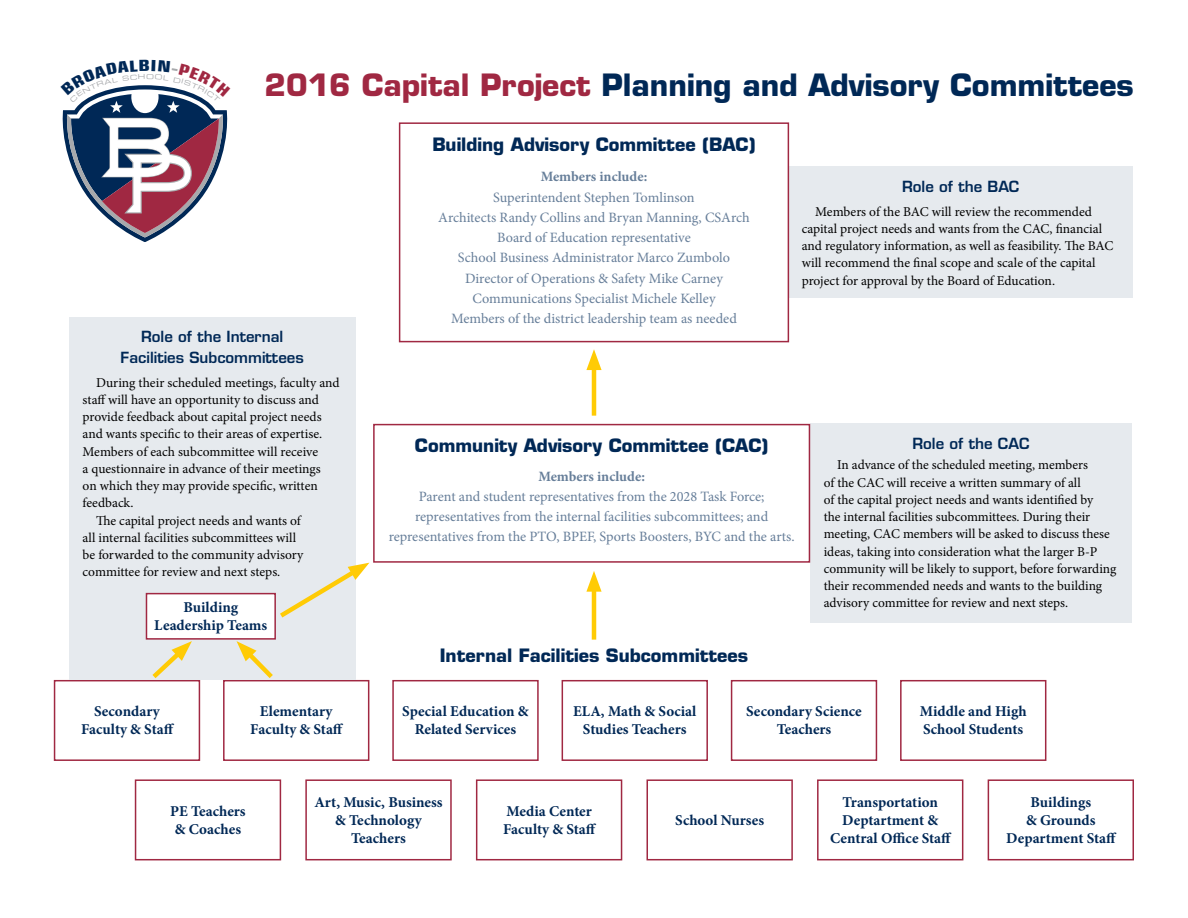
<style>
.page{position:relative;width:1188px;height:918px;background:#fff}
.page>*{position:absolute;margin:0;border:0;box-sizing:border-box;transform-origin:0 0}
.t1{font:700 30px "Eurostile LT Std";color:#002856}
.t2{font:700 18px "Eurostile LT Std";color:#002856}
.t3{font:700 15px/18px "Minion Pro";color:#002856;text-align:center}
.t4{font:600 15px/20.2px "Eurostile LT Std";color:#002856;text-align:center}
.t5{font:14.25px/20.2px "Minion Pro";color:#667e99;text-align:center}
.t6{font:700 14.25px "Minion Pro";color:#667e99}
.t7{font:13.5px/17.2px "Minion Pro";color:#000}
.s1{color:#a02842}
</style>
<div class="page">
<div style="left:788px;top:167px;width:345px;height:131px;background:#e6eaee"></div>
<div style="left:810px;top:424px;width:322px;height:199px;background:#e6eaee"></div>
<svg style="left:53px;top:679px;width:994px;height:82px"></svg>
<div style="left:373px;top:424px;width:437px;height:139px;border:2px solid #a02842"></div>
<div style="left:399px;top:122px;width:390px;height:220px;border:2px solid #a02842"></div>
<svg style="left:134px;top:779px;width:1000px;height:82px"></svg>
<div style="left:69px;top:318px;width:286px;height:362px;background:#e6eaee"></div>
<div style="left:146px;top:594px;width:129px;height:45px;background:#fff"></div>
<div style="left:146px;top:593px;width:130px;height:47px;border:2px solid #a02842"></div>
<svg style="left:237px;top:641px;width:41px;height:42px"></svg>
<svg style="left:148px;top:641px;width:44px;height:42px"></svg>
<svg style="left:275px;top:563px;width:94px;height:59px"></svg>
<hr style="left:592px;top:362px;width:4px;height:54px;background:#ffcb05">
<svg style="left:586px;top:349px;width:16px;height:21px"></svg>
<hr style="left:592px;top:583px;width:4px;height:57px;background:#ffcb05">
<svg style="left:586px;top:571px;width:16px;height:21px"></svg>
<svg style="left:62px;top:85px;width:166px;height:157px"></svg>
<h2 class="t1" style="left:264px;top:66px;width:871px"><span class="s1">2016 Capital Project</span> Planning and Advisory Committees</h2>
<p class="t4" style="left:121px;top:327px;width:185px">Role of the Internal<br>Facilities Subcommittees</p>
<p class="t7" style="left:96px;top:374px;width:245px">During their scheduled meetings, faculty and</p>
<p class="t7" style="left:83px;top:391px;width:238px">staff will have an opportunity to discuss and</p>
<p class="t7" style="left:83px;top:408px;width:241px">provide feedback about capital project needs</p>
<p class="t7" style="left:83px;top:425px;width:241px">and wants specific to their areas of expertise.</p>
<p class="t7" style="left:83px;top:443px;width:237px">Members of each subcommittee will receive</p>
<p class="t7" style="left:83px;top:460px;width:240px">a questionnaire in advance of their meetings</p>
<p class="t7" style="left:83px;top:477px;width:237px">on which they may provide specific, written</p>
<p class="t7" style="left:83px;top:494px;width:52px">feedback.</p>
<p class="t7" style="left:96px;top:512px;width:206px">The capital project needs and wants of</p>
<p class="t7" style="left:83px;top:529px;width:215px">all internal facilities subcommittees will</p>
<p class="t7" style="left:83px;top:546px;width:222px">be forwarded to the community advisory</p>
<p class="t7" style="left:83px;top:563px;width:199px">committee for review and next steps.</p>
<p class="t3" style="left:154px;top:598px;width:114px">Building<br>Leadership Teams</p>
<h4 class="t2" style="left:432px;top:133px;width:325px">Building Advisory Committee (BAC)</h4>
<h5 class="t6" style="left:541px;top:167px;width:108px">Members include:</h5>
<p class="t5" style="left:438px;top:187px;width:313px">Superintendent Stephen Tomlinson<br>Architects Randy Collins and Bryan Manning, CSArch Board of Education representative<br>School Business Administrator Marco Zumbolo Director of Operations &amp; Safety Mike Carney Communications Specialist Michele Kelley<br>Members of the district leadership team as needed</p>
<h5 class="t4" style="left:902px;top:176px;width:119px">Role of the BAC</h5>
<p class="t7" style="left:802px;top:203px;width:313px;text-indent:14px">Members of the BAC will review the recommended capital project needs and wants from the CAC, financial and regulatory information, as well as feasibility. The BAC will recommend the final scope and scale of the capital project for approval by the Board of Education.</p>
<h4 class="t2" style="left:415px;top:435px;width:355px">Community Advisory Committee (CAC)</h4>
<h5 class="t6" style="left:538px;top:466px;width:108px">Members include:</h5>
<p class="t5" style="left:389px;top:486px;width:407px">Parent and student representatives from the 2028 Task Force; representatives from the internal facilities subcommittees; and representatives from the PTO, BPEF, Sports Boosters, BYC and the arts.</p>
<h4 class="t2" style="left:440px;top:644px;width:310px">Internal Facilities Subcommittees</h4>
<h5 class="t4" style="left:912px;top:433px;width:119px">Role of the CAC</h5>
<p class="t7" style="left:824px;top:456px;width:294px;text-indent:13px">In advance of the scheduled meeting, members<br>of the CAC will receive a written summary of all<br>of the capital project needs and wants identified by<br>the internal facilities subcommittees. During their meeting, CAC members will be asked to discuss these ideas, taking into consideration what the larger B-P community will be likely to support, before forwarding their recommended needs and wants to the building advisory committee for review and next steps.</p>
<p class="t3" style="left:81px;top:702px;width:95px">Secondary<br>Faculty &amp; Staff</p>
<p class="t3" style="left:250px;top:702px;width:95px">Elementary<br>Faculty &amp; Staff</p>
<p class="t3" style="left:402px;top:702px;width:128px">Special Education &amp;<br>Related Services</p>
<p class="t3" style="left:573px;top:702px;width:125px">ELA, Math &amp; Social<br>Studies Teachers</p>
<p class="t3" style="left:746px;top:702px;width:117px">Secondary Science<br>Teachers</p>
<p class="t3" style="left:920px;top:702px;width:109px;text-align:left">Middle and High<br>School Students</p>
<p class="t3" style="left:170px;top:802px;width:77px">PE Teachers &amp; Coaches</p>
<p class="t3" style="left:314px;top:793px;width:130px">Art, Music, Business &amp; Technology<br>Teachers</p>
<p class="t3" style="left:503px;top:802px;width:95px;text-align:left">Media Center<br>Faculty &amp; Staff</p>
<p class="t3" style="left:675px;top:811px;width:90px">School Nurses</p>
<p class="t3" style="left:830px;top:793px;width:123px">Transportation<br>Deptartment &amp;<br>Central Office Staff</p>
<p class="t3" style="left:1006px;top:793px;width:112px">Buildings<br>&amp; Grounds<br>Department Staff</p>
</div>
